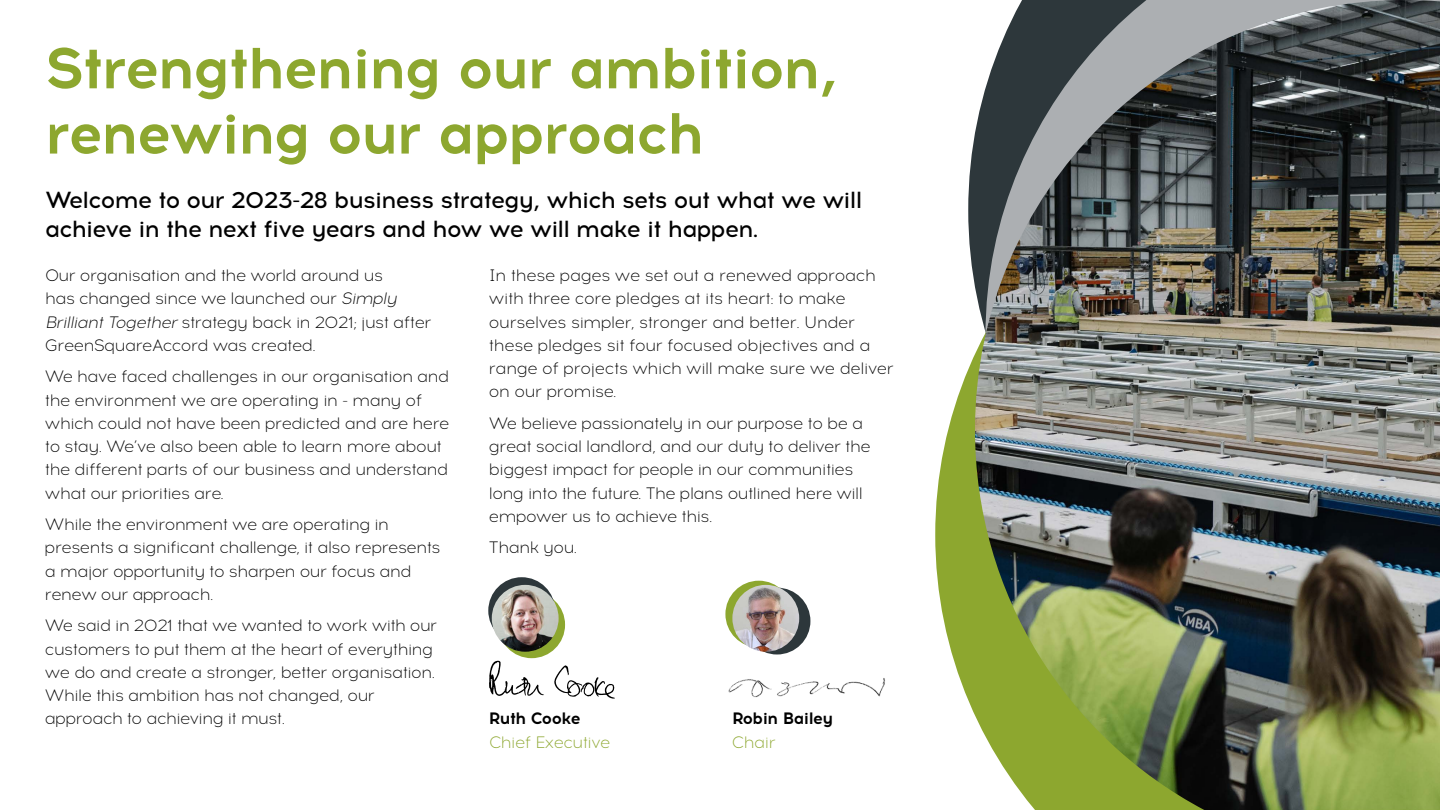
<style>
.page{position:relative;width:1440px;height:810px;background:#fff}
.page>*{position:absolute;margin:0;border:0;box-sizing:border-box;transform-origin:0 0}
.t1{font:700 57.75px/65.2px "Acrom";letter-spacing:-.03em;color:#8da72f}
.t2{font:500 23.25px/28.5px "Acrom";letter-spacing:-.03em;color:#000}
.t3{font:300 16.5px/23.2px "Acrom";letter-spacing:-.03em;color:#000}
.t4{font:700 16.5px "Acrom";letter-spacing:-.03em;color:#000}
.t5{font:300 16.5px "Acrom";letter-spacing:-.03em;color:#8da72f}
.s1{font-style:italic}
</style>
<div class="page">
<svg style="left:935px;top:133px;width:40px;height:582px"></svg>
<img style="left:975px;top:0;width:465px;height:810px">
<svg style="left:554px;top:665px;width:61px;height:34px"></svg>
<svg style="left:489px;top:661px;width:55px;height:35px"></svg>
<img style="left:728px;top:678px;width:157px;height:20px">
<div style="left:498px;top:591px;width:67px;height:67px;background:#8da72f;border-radius:50%"></div>
<svg style="left:488px;top:577px;width:67px;height:67px"></svg>
<div style="left:744px;top:588px;width:66px;height:67px;background:#2d373b;border-radius:50%"></div>
<div style="left:725px;top:581px;width:67px;height:67px;background:#8da72f;border-radius:50%"></div>
<img style="left:492px;top:585px;width:67px;height:67px;border-radius:33px">
<img style="left:732px;top:585px;width:67px;height:67px;border-radius:33px">
<h1 class="t1" style="left:45px;top:37px;width:794px">Strengthening our ambition, renewing our approach</h1>
<h2 class="t2" style="left:45px;top:187px;width:819px">Welcome to our 2023-28 business strategy, which sets out what we will achieve in the next five years and how we will make it happen.</h2>
<p class="t3" style="left:45px;top:265px;width:388px">Our organisation and the world around us<br>has changed since we launched our <span class="s1">Simply BrilliantTogether</span>strategy back in 2021; just after GreenSquareAccord was created.</p>
<p class="t3" style="left:45px;top:366px;width:406px">We have faced challenges in our organisation and the environment we are operating in - many of which could not have been predicted and are here to stay. We’ve also been able to learn more about the different parts of our business and understand what our priorities are.</p>
<p class="t3" style="left:45px;top:514px;width:397px">While the environment we are operating in presents a significant challenge, it also represents a major opportunity to sharpen our focus and renew our approach.</p>
<p class="t3" style="left:45px;top:615px;width:394px">We said in 2021 that we wanted to work with our customers to put them at the heart of everything we do and create a stronger, better organisation.<br>While this ambition has not changed, our approach to achieving it must.</p>
<p class="t3" style="left:489px;top:264px;width:406px">In these pages we set out a renewed approach with three core pledges at its heart: to make ourselves simpler, stronger and better. Under these pledges sit four focused objectives and a range of projects which will make sure we deliver on our promise.</p>
<p class="t3" style="left:489px;top:412px;width:383px">We believe passionately in our purpose to be a great social landlord, and our duty to deliver the biggest impact for people in our communities long into the future. The plans outlined here will empower us to achieve this.</p>
<p class="t3" style="left:489px;top:537px;width:90px">Thank you.</p>
<p class="t4" style="left:489px;top:707px;width:93px">Ruth Cooke</p>
<p class="t4" style="left:732px;top:707px;width:103px">Robin Bailey</p>
<p class="t5" style="left:489px;top:732px;width:123px">Chief Executive</p>
<p class="t5" style="left:732px;top:732px;width:45px">Chair</p>
</div>
